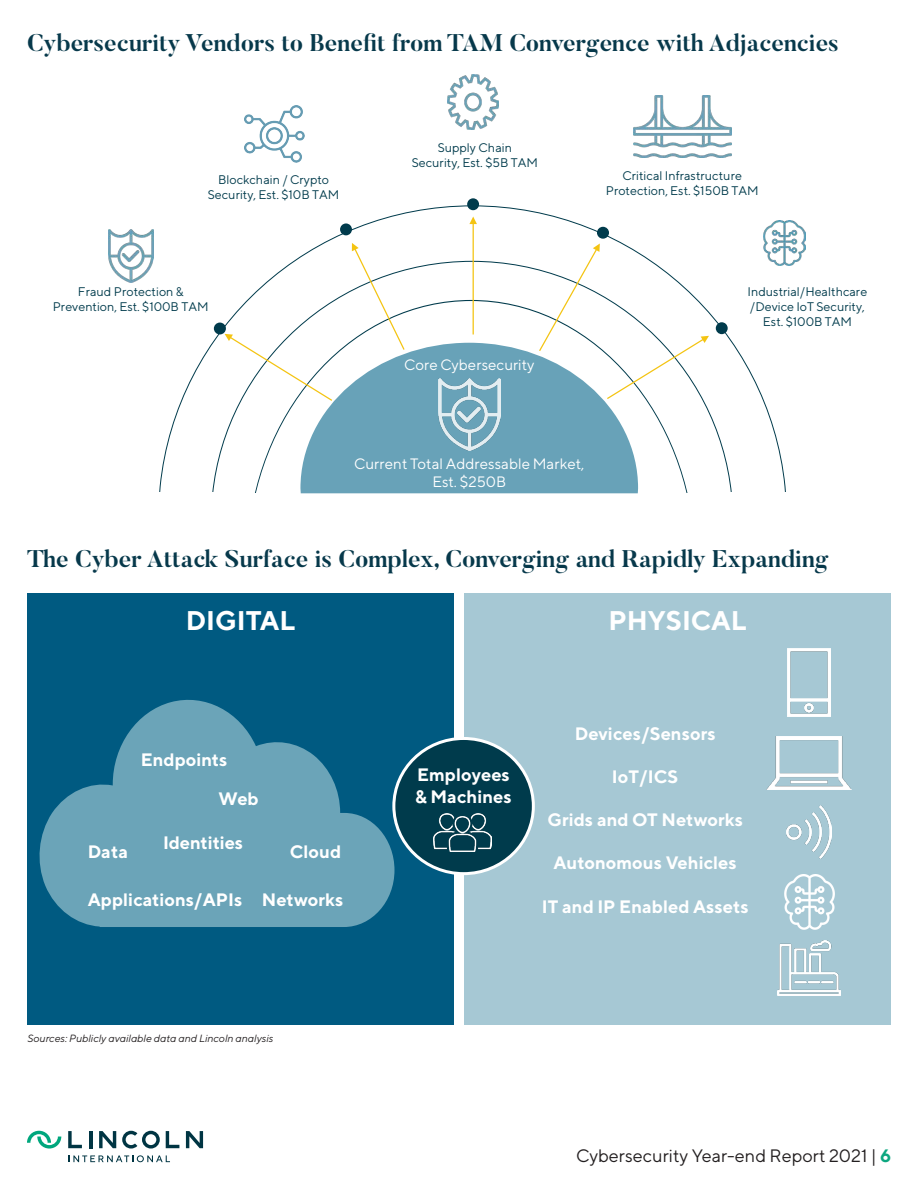
<style>
.page{position:relative;width:918px;height:1188px;background:#fff}
.page>*{position:absolute;margin:0;border:0;box-sizing:border-box;transform-origin:0 0}
.t1{font:700 27px "TT Norms";letter-spacing:-.005em;color:#fff}
.Butler_16pt_Blue_Bol{font:700 24px "Butler";color:#07394b}
.t2{font:700 18px/21.6px "TT Norms";color:#fff}
.t3{font:18px "TT Norms";color:#231f20}
.t4{font:15px/18px "TT Norms";color:#fff;text-align:center}
.t5{font:12.45px/15px "TT Norms";color:#003b4c;text-align:center}
.Footnote{font:italic 10.5px "TT Norms";color:#231f20}
.s1{font-weight:700;color:#0da780}
</style>
<div class="page">
<hr style="left:89px;top:1131px;width:3px;height:17px;background:#003543">
<svg style="left:99px;top:1131px;width:17px;height:17px"></svg>
<svg style="left:68px;top:1131px;width:14px;height:17px"></svg>
<svg style="left:186px;top:1131px;width:17px;height:17px"></svg>
<svg style="left:166px;top:1131px;width:13px;height:17px"></svg>
<svg style="left:122px;top:1131px;width:38px;height:18px"></svg>
<svg style="left:27px;top:1131px;width:34px;height:18px"></svg>
<svg style="left:69px;top:1155px;width:101px;height:7px"></svg>
<img style="left:448px;top:75px;width:51px;height:55px">
<img style="left:633px;top:95px;width:98px;height:63px">
<img style="left:787px;top:220px;width:19px;height:45px">
<img style="left:108px;top:230px;width:45px;height:52px">
<img style="left:244px;top:105px;width:61px;height:57px">
<svg style="left:159px;top:205px;width:628px;height:287px"></svg>
<svg style="left:211px;top:261px;width:522px;height:231px"></svg>
<svg style="left:247px;top:300px;width:448px;height:193px"></svg>
<svg style="left:300px;top:343px;width:338px;height:150px;background:#7caec1"></svg>
<img style="left:438px;top:378px;width:62px;height:72px">
<svg style="left:225px;top:334px;width:109px;height:68px"></svg>
<svg style="left:352px;top:243px;width:54px;height:108px"></svg>
<hr style="left:473px;top:223px;width:1px;height:112px;background:#f4c412">
<svg style="left:469px;top:217px;width:8px;height:7px"></svg>
<svg style="left:538px;top:243px;width:62px;height:110px"></svg>
<svg style="left:606px;top:336px;width:103px;height:64px"></svg>
<div style="left:214px;top:323px;width:12px;height:11px;background:#003b4c;border-radius:50%"></div>
<div style="left:340px;top:223px;width:12px;height:12px;background:#003b4c;border-radius:50%"></div>
<div style="left:467px;top:198px;width:12px;height:12px;background:#003b4c;border-radius:50%"></div>
<div style="left:597px;top:227px;width:12px;height:12px;background:#003b4c;border-radius:50%"></div>
<div style="left:716px;top:322px;width:12px;height:12px;background:#003b4c;border-radius:50%"></div>
<div style="left:27px;top:593px;width:427px;height:432px;background:#005a81"></div>
<svg style="left:39px;top:699px;width:355px;height:228px;fill:#6ba4b8"></svg>
<div style="left:464px;top:593px;width:427px;height:432px;background:#a6c8d4"></div>
<div style="left:394px;top:738px;width:139px;height:136px;background:#003b4c;border-radius:50%"></div>
<div style="left:392px;top:737px;width:143px;height:138px;border:3px solid #fff;border-radius:50%"></div>
<img style="left:434px;top:813px;width:58px;height:39px">
<img style="left:788px;top:649px;width:42px;height:68px">
<img style="left:767px;top:736px;width:84px;height:53px">
<img style="left:784px;top:875px;width:50px;height:54px">
<img style="left:787px;top:805px;width:44px;height:53px">
<img style="left:778px;top:941px;width:62px;height:54px">
<p class="Butler_16pt_Blue_Bol" style="left:27px;top:27px;width:813px">Cybersecurity Vendors to Benefit from TAM Convergence with Adjacencies</p>
<p class="t5" style="left:208px;top:172px;width:133px">Blockchain / Crypto<br>Security, Est. $10B TAM</p>
<p class="t5" style="left:53px;top:284px;width:157px">Fraud Protection &amp;<br>Prevention, Est. $100B TAM</p>
<p class="t5" style="left:412px;top:140px;width:128px">Supply Chain<br>Security, Est. $5B TAM</p>
<p class="t4" style="left:404px;top:355px;width:132px">Core Cybersecurity</p>
<p class="t5" style="left:606px;top:168px;width:154px">Critical Infrastructure<br>Protection, Est. $150B TAM</p>
<p class="t5" style="left:748px;top:284px;width:121px">Industrial/Healthcare /Device IoT Security,<br>Est. $100B TAM</p>
<p class="t4" style="left:354px;top:454px;width:232px">Current Total Addressable Market,<br>Est. $250B</p>
<p class="Butler_16pt_Blue_Bol" style="left:27px;top:544px;width:803px">The Cyber Attack Surface is Complex, Converging and Rapidly Expanding</p>
<p class="t1" style="left:186px;top:604px;width:111px">DIGITAL</p>
<p class="t1" style="left:608px;top:604px;width:140px">PHYSICAL</p>
<p class="t2" style="left:141px;top:748px;width:88px">Endpoints</p>
<p class="t2" style="left:219px;top:787px;width:42px">Web</p>
<p class="t2" style="left:163px;top:831px;width:81px">Identities</p>
<p class="t2" style="left:290px;top:840px;width:53px">Cloud</p>
<p class="t2" style="left:88px;top:888px;width:257px">Applications/APIs Networks</p>
<p class="t2" style="left:88px;top:840px;width:42px">Data</p>
<p class="Footnote" style="left:28px;top:1032px;width:247px">Sources: Publicly available data and Lincoln analysis</p>
<p class="t2" style="left:415px;top:764px;width:98px">Employees &amp; Machines</p>
<p class="t2" style="left:575px;top:722px;width:142px">Devices/Sensors</p>
<p class="t2" style="left:612px;top:765px;width:68px">IoT/ICS</p>
<p class="t2" style="left:548px;top:809px;width:197px">Grids and OT Networks</p>
<p class="t2" style="left:553px;top:852px;width:185px">Autonomous Vehicles</p>
<p class="t2" style="left:542px;top:895px;width:208px">IT and IP Enabled Assets</p>
<h3 class="t3" style="left:576px;top:1145px;width:317px">Cybersecurity Year-end Report 2021 | <span class="s1">6</span></h3>
</div>
